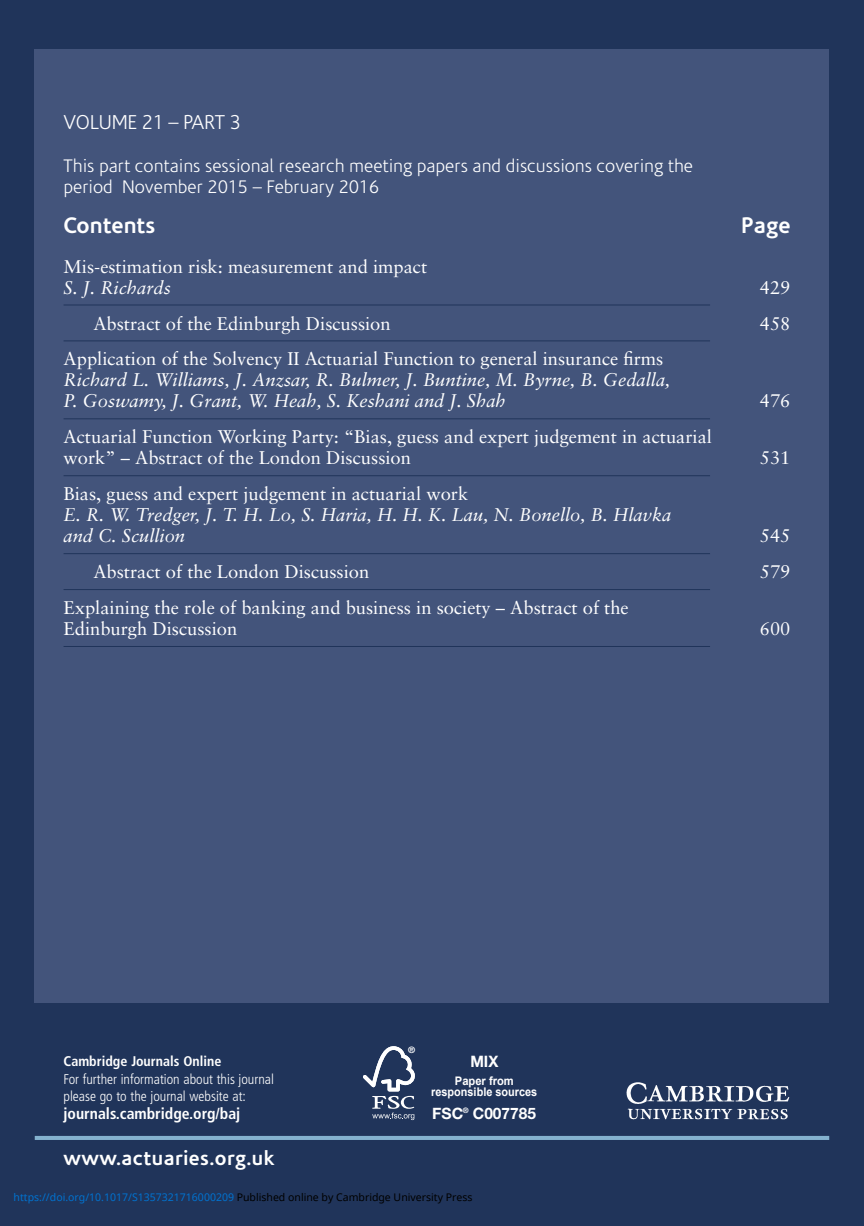
<style>
.page{position:relative;width:864px;height:1226px;background:#fff}
.page>*{position:absolute;margin:0;border:0;box-sizing:border-box;transform-origin:0 0}
.t1{font:700 22.75px "Corisande";color:#fff}
.t2{font:700 20.3px "Corisande";letter-spacing:.02em;color:#fff}
.t3{font:300 20.3px "Corisande";letter-spacing:-.015em;color:#fff}
.t4{font:18.38px/21px "Sabon";color:#fff}
.t5{font:italic 18.38px/21px "Sabon";color:#fff}
.t6{font:300 18.38px/21px "Corisande";color:#fff}
.t7{font:700 condensed 15.75px "Frutiger LT Std";color:#fff}
.t8{font:700 15.75px "Helvetica Neue";color:#fff}
.t9{font:700 15.75px "Helvetica Neue";color:#fff;scale:.95 1}
.t10{font:300 condensed 14px/17.5px "Frutiger LT Std";color:#fff}
.t11{font:700 condensed 14px "Frutiger LT Std";color:#fff}
.t12{font:700 11.9px "Arial";color:#fff;scale:.91 1}
.t13{font:700 11.72px "Arial";color:#fff;scale:.95 1}
.t14{font:10.5px "Noto Sans";color:#0172cf}
.t15{font:700 8.92px "Helvetica Neue";color:#fff}
.s1{font-size:15.58px}
.s2{color:#000}
</style>
<div class="page">
<div style="left:0;top:0;width:863px;height:1225px;background:#20345a"></div>
<hr style="left:863px;top:361px;width:1px;height:172px;background:#84b2cf">
<div style="left:35px;top:50px;width:793px;height:952px;background:#43547b"></div>
<svg style="left:35px;top:1135px;width:793px;height:4px;fill:#84b2cf"></svg>
<hr style="left:63px;top:304px;width:646px;height:1px;background:#20345a">
<hr style="left:63px;top:340px;width:646px;height:1px;background:#20345a">
<hr style="left:63px;top:418px;width:646px;height:1px;background:#20345a">
<hr style="left:63px;top:475px;width:646px;height:1px;background:#20345a">
<hr style="left:63px;top:553px;width:646px;height:1px;background:#20345a">
<hr style="left:63px;top:589px;width:646px;height:1px;background:#20345a">
<hr style="left:63px;top:646px;width:646px;height:1px;background:#20345a">
<img style="left:626px;top:1082px;width:164px;height:38px">
<svg style="left:363px;top:1046px;width:51px;height:73px"></svg>
<p class="t3" style="left:63px;top:115px;width:179px">VOLUME 21 – PART 3</p>
<p class="t6" style="left:63px;top:157px;width:630px">This part contains sessional research meeting papers and discussions covering the period November 2015 – February 2016</p>
<p class="t1" style="left:63px;top:217px;width:93px">Contents</p>
<p class="t1" style="left:740px;top:217px;width:51px">Page</p>
<p class="t4" style="left:63px;top:257px;width:365px">Mis-estimation risk: measurement and impact</p>
<p class="t5" style="left:63px;top:278px;width:109px">S. J. Richards</p>
<p class="t4" style="left:759px;top:278px;width:32px">429</p>
<p class="t4" style="left:93px;top:314px;width:299px">Abstract of the Edinburgh Discussion</p>
<p class="t4" style="left:759px;top:314px;width:32px">458</p>
<p class="t4" style="left:63px;top:350px;width:601px">Application of the Solvency II Actuarial Function to general insurance firms</p>
<p class="t5" style="left:63px;top:371px;width:608px">Richard L. Williams, J. Anzsar, R. Bulmer, J. Buntine, M. Byrne, B. Gedalla,<br>P. Goswamy, J. Grant, W. Heah, S. Keshani and J. Shah</p>
<p class="t4" style="left:759px;top:392px;width:32px">476</p>
<p class="t4" style="left:63px;top:428px;width:649px">Actuarial Function Working Party: “Bias, guess and expert judgement in actuarial work” – Abstract of the London Discussion</p>
<p class="t4" style="left:63px;top:485px;width:406px">Bias, guess and expert judgement in actuarial work</p>
<p class="t5" style="left:63px;top:506px;width:609px">E. R. W. Tredger, J. T. H. Lo, S. Haria, H. H. K. Lau, N. Bonello, B. Hlavka and C. Scullion</p>
<p class="t4" style="left:759px;top:449px;width:32px">531</p>
<p class="t4" style="left:759px;top:527px;width:32px">545</p>
<p class="t4" style="left:93px;top:563px;width:277px">Abstract of the London Discussion</p>
<p class="t4" style="left:759px;top:563px;width:32px">579</p>
<p class="t4" style="left:63px;top:598px;width:566px">Explaining the role of banking and business in society – Abstract of the<br>Edinburgh Discussion</p>
<p class="t4" style="left:759px;top:619px;width:32px">600</p>
<p class="t11" style="left:63px;top:1055px;width:159px">Cambridge Journals Online</p>
<p class="t10" style="left:63px;top:1071px;width:212px">For further information about this journal please go to the journal website at:</p>
<p class="t7" style="left:63px;top:1106px;width:178px">journals.cambridge.org/baj</p>
<p class="t2" style="left:63px;top:1150px;width:213px">www.actuaries.org.uk</p>
<p class="t15" style="left:408px;top:1046px;width:9px">®</p>
<p class="t9" style="left:470px;top:1055px;width:31px">MIX</p>
<p class="t13" style="left:454px;top:1073px;width:63px">Paper from</p>
<p class="t12" style="left:431px;top:1085px;width:118px">responsible sources</p>
<p class="t8" style="left:432px;top:1107px;width:105px"><span class="s1">FSC</span><sup>®</sup> C007785</p>
<p class="t14" style="left:14px;top:1189px;width:460px">https://doi.org/10.1017/S1357321716000209 <span class="s2">Published online by Cambridge University Press</span></p>
</div>
